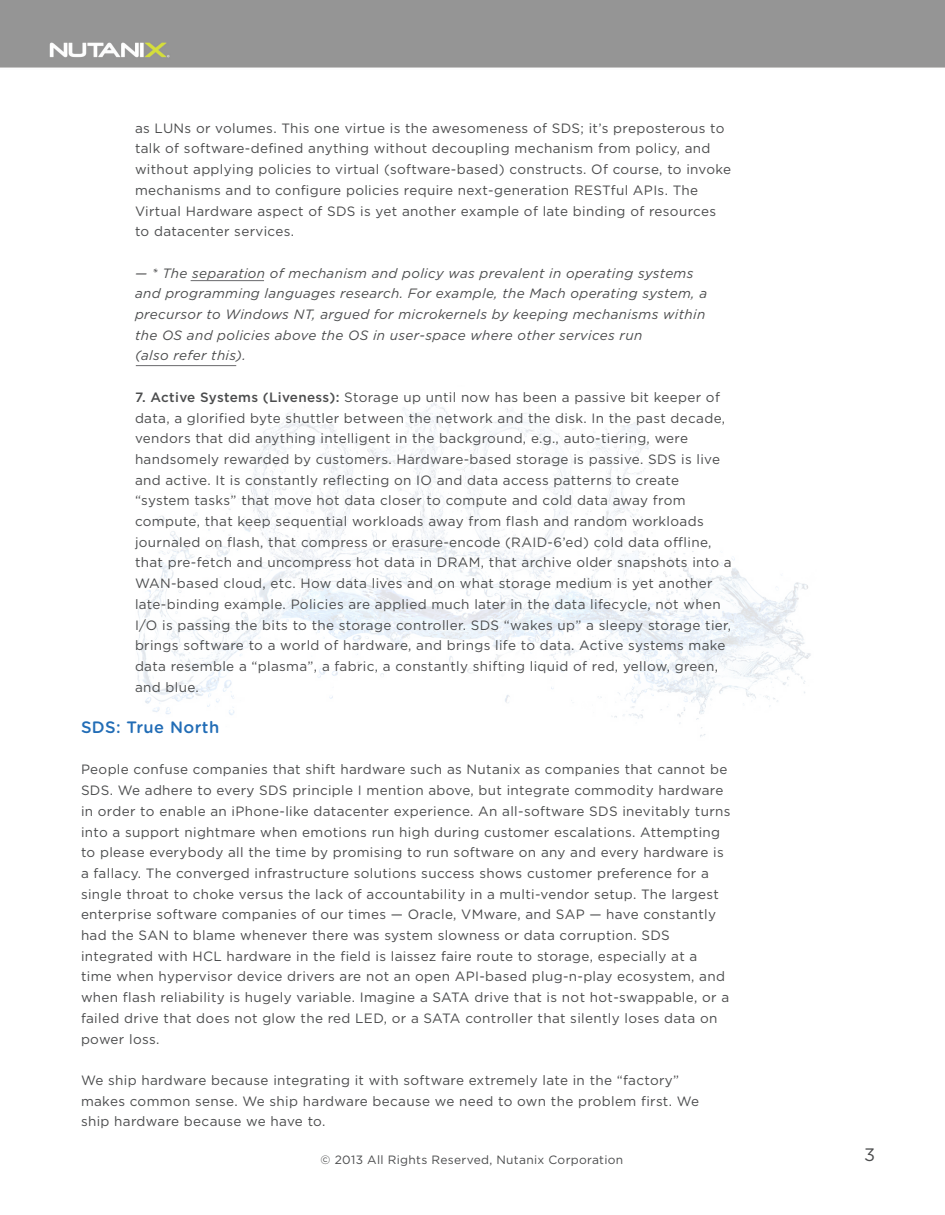
<style>
.page{position:relative;width:945px;height:1215px;background:#fff}
.page>*{position:absolute;margin:0;border:0;box-sizing:border-box;transform-origin:0 0}
.t1{font:18px "Gotham";color:#4b4c4d}
.TitleSub{font:500 16.5px "Gotham Rounded";letter-spacing:.025em;color:#226db6}
.TitleSub-2{font:13.5px/20.7px "Gotham";letter-spacing:.025em;color:#4b4c4d}
.TitleSub-3{font:italic 13.5px/20.7px "Gotham";letter-spacing:.025em;color:#4b4c4d}
.TitleSub-4{font:12px "Gotham";letter-spacing:.025em;color:#4b4c4d}
.s1{font-weight:500}
</style>
<div class="page">
<img style="left:0;top:0;width:945px;height:367px">
<img style="left:137px;top:396px;width:674px;height:341px">
<hr style="left:191px;top:280px;width:73px;height:1px;background:#69696c">
<hr style="left:136px;top:365px;width:100px;height:1px;background:#69696c">
<p class="TitleSub-2" style="left:135px;top:117px;width:598px">as LUNs or volumes. This one virtue is the awesomeness of SDS; it’s preposterous to talk of software-defined anything without decoupling mechanism from policy, and without applying policies to virtual (software-based) constructs. Of course, to invoke mechanisms and to configure policies require next-generation RESTful APIs. The Virtual Hardware aspect of SDS is yet another example of late binding of resources to datacenter services.</p>
<p class="TitleSub-3" style="left:135px;top:263px;width:574px">— * The separation of mechanism and policy was prevalent in operating systems and programming languages research. For example, the Mach operating system, a precursor to Windows NT, argued for microkernels by keeping mechanisms within the OS and policies above the OS in user-space where other services run<br>(also refer this).</p>
<p class="TitleSub-2" style="left:135px;top:387px;width:598px"><span class="s1">7. Active Systems (Liveness):</span> Storage up until now has been a passive bit keeper of data, a glorified byte shuttler between the network and the disk. In the past decade, vendors that did anything intelligent in the background, e.g., auto-tiering, were handsomely rewarded by customers. Hardware-based storage is passive. SDS is live and active. It is constantly reflecting on IO and data access patterns to create “system tasks” that move hot data closer to compute and cold data away from compute, that keep sequential workloads away from flash and random workloads journaled on flash, that compress or erasure-encode (RAID-6’ed) cold data offline, that pre-fetch and uncompress hot data in DRAM, that archive older snapshots into a WAN-based cloud, etc. How data lives and on what storage medium is yet another late-binding example. Policies are applied much later in the data lifecycle, not when I/O is passing the bits to the storage controller. SDS “wakes up” a sleepy storage tier, brings software to a world of hardware, and brings life to data. Active systems make data resemble a “plasma”, a fabric, a constantly shifting liquid of red, yellow, green, and blue.</p>
<p class="TitleSub" style="left:81px;top:715px;width:140px">SDS: True North</p>
<p class="TitleSub-2" style="left:81px;top:759px;width:651px">People confuse companies that shift hardware such as Nutanix as companies that cannot be SDS. We adhere to every SDS principle I mention above, but integrate commodity hardware in order to enable an iPhone-like datacenter experience. An all-software SDS inevitably turns into a support nightmare when emotions run high during customer escalations. Attempting to please everybody all the time by promising to run software on any and every hardware is a fallacy. The converged infrastructure solutions success shows customer preference for a single throat to choke versus the lack of accountability in a multi-vendor setup. The largest enterprise software companies of our times — Oracle, VMware, and SAP — have constantly had the SAN to blame whenever there was system slowness or data corruption. SDS integrated with HCL hardware in the field is laissez faire route to storage, especially at a time when hypervisor device drivers are not an open API-based plug-n-play ecosystem, and when flash reliability is hugely variable. Imagine a SATA drive that is not hot-swappable, or a failed drive that does not glow the red LED, or a SATA controller that silently loses data on power loss.</p>
<p class="TitleSub-2" style="left:81px;top:1070px;width:620px">We ship hardware because integrating it with software extremely late in the “factory” makes common sense. We ship hardware because we need to own the problem first. We ship hardware because we have to.</p>
<p class="TitleSub-4" style="left:321px;top:1153px;width:304px">© 2013 All Rights Reserved, Nutanix Corporation</p>
<p class="t1" style="left:864px;top:1145px;width:13px">3</p>
</div>
